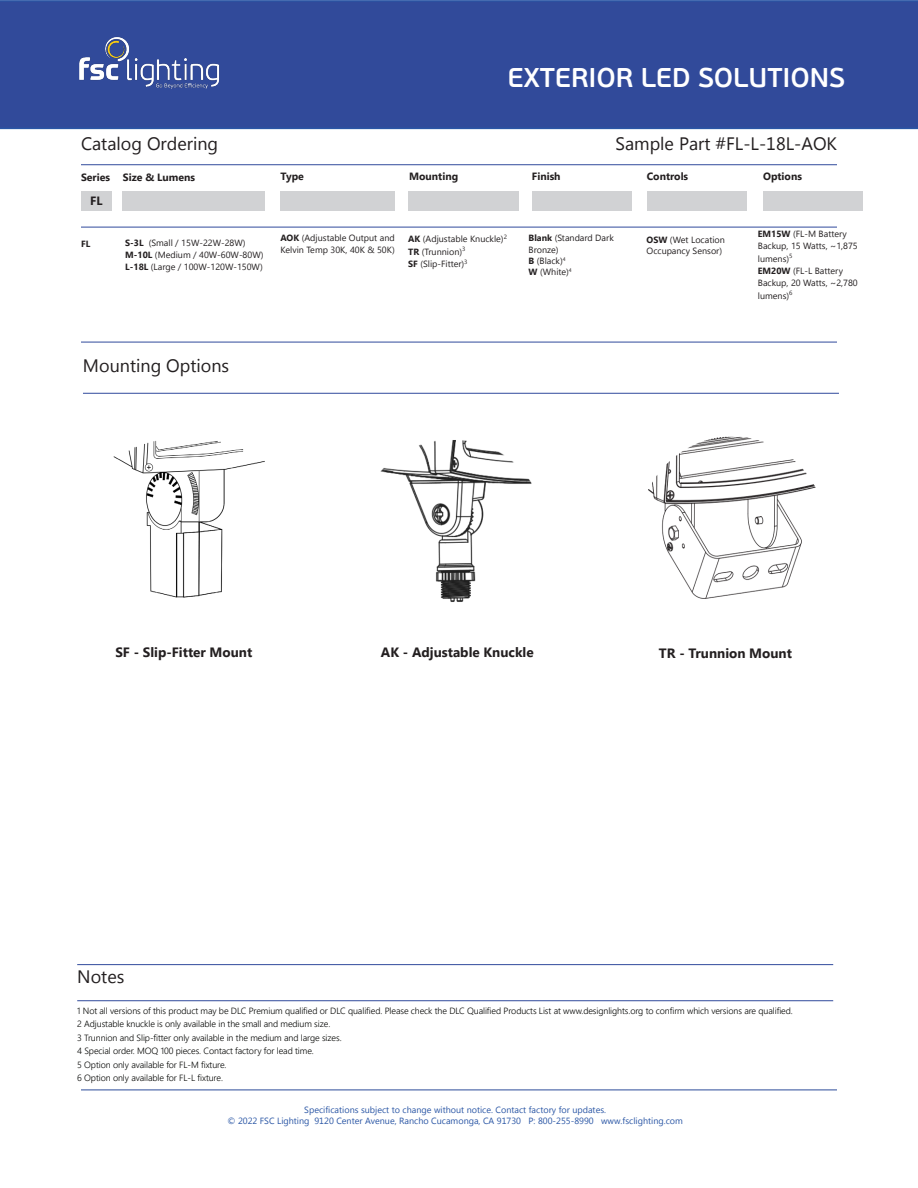
<style>
.page{position:relative;width:918px;height:1188px;background:#fff}
.page>*{position:absolute;margin:0;border:0;box-sizing:border-box;transform-origin:0 0}
.t1{font:600 27px "PF Beau Sans Pro";color:#fff}
.t2{font:18px "Myanmar Text";color:#231f20}
.t3{font:700 13.5px "Leelawadee UI";color:#231f20}
.t4{font:700 12px "Leelawadee UI";color:#231f20}
.t5{font:700 10.5px "Leelawadee UI";color:#231f20}
.t6{font:300 9px "Leelawadee UI";letter-spacing:-.01em;color:#040503}
.t7{font:9px/12.3px "Leelawadee UI";color:#231f20}
.t8{font:9px "Myanmar Text";color:#2a56a5}
.t9{font:700 9px "Leelawadee UI";color:#231f20}
.s1{font-weight:700}
</style>
<div class="page">
<hr style="left:81px;top:1090px;width:756px;height:1px;background:#2c4c9a">
<hr style="left:81px;top:164px;width:756px;height:1px;background:#304a9c">
<div style="left:0;top:0;width:918px;height:129px;background:#314a9a"></div>
<img style="left:53px;top:21px;width:185px;height:79px">
<div style="left:81px;top:191px;width:31px;height:19px;background:#d1d2d4"></div>
<div style="left:123px;top:191px;width:142px;height:19px;background:#d1d2d4"></div>
<div style="left:280px;top:191px;width:115px;height:19px;background:#d1d2d4"></div>
<hr style="left:81px;top:227px;width:756px;height:1px;background:#304a9c">
<div style="left:408px;top:191px;width:111px;height:19px;background:#d1d2d4"></div>
<div style="left:532px;top:191px;width:100px;height:19px;background:#d1d2d4"></div>
<hr style="left:81px;top:342px;width:756px;height:1px;background:#304a9c">
<hr style="left:83px;top:393px;width:756px;height:1px;background:#304a9c">
<img style="left:113px;top:441px;width:152px;height:157px">
<img style="left:380px;top:440px;width:152px;height:162px">
<img style="left:648px;top:436px;width:168px;height:163px">
<hr style="left:77px;top:964px;width:756px;height:1px;background:#304a9c">
<hr style="left:77px;top:1000px;width:756px;height:1px;background:#304a9c">
<div style="left:647px;top:191px;width:99px;height:19px;background:#d1d2d4"></div>
<div style="left:763px;top:191px;width:100px;height:19px;background:#d1d2d4"></div>
<p class="t1" style="left:508px;top:62px;width:339px">EXTERIOR LED SOLUTIONS</p>
<p class="t2" style="left:81px;top:133px;width:139px">Catalog Ordering</p>
<p class="t2" style="left:615px;top:133px;width:223px">Sample Part #FL-L-18L-AOK</p>
<p class="t5" style="left:81px;top:170px;width:31px">Series</p>
<p class="t5" style="left:123px;top:170px;width:74px">Size &amp; Lumens</p>
<p class="t5" style="left:280px;top:169px;width:25px">Type</p>
<p class="t5" style="left:409px;top:169px;width:51px">Mounting</p>
<p class="t5" style="left:532px;top:169px;width:30px">Finish</p>
<p class="t4" style="left:90px;top:192px;width:14px">FL</p>
<p class="t9" style="left:81px;top:238px;width:11px">FL</p>
<p class="t7" style="left:125px;top:237px;width:122px"><span class="s1">S-3L</span> (Small / 15W-22W-28W)</p>
<p class="t7" style="left:125px;top:249px;width:140px"><span class="s1">M-10L</span> (Medium / 40W-60W-80W)</p>
<p class="t7" style="left:125px;top:261px;width:139px"><span class="s1">L-18L</span> (Large / 100W-120W-150W)</p>
<p class="t7" style="left:280px;top:232px;width:116px"><span class="s1">AOK</span> (Adjustable Output and<br>Kelvin Temp 30K, 40K &amp; 50K)</p>
<p class="t7" style="left:408px;top:232px;width:100px"><span class="s1">AK</span> (Adjustable Knuckle)<sup>2</sup></p>
<p class="t7" style="left:408px;top:245px;width:59px"><span class="s1">TR</span> (Trunnion)<sup>3</sup></p>
<p class="t7" style="left:408px;top:257px;width:61px"><span class="s1">SF</span> (Slip-Fitter)<sup>3</sup></p>
<p class="t7" style="left:529px;top:231px;width:87px"><span class="s1">Blank</span> (Standard Dark<br>Bronze)</p>
<p class="t7" style="left:529px;top:254px;width:39px"><span class="s1">B</span> (Black)<sup>4</sup></p>
<p class="t7" style="left:529px;top:265px;width:45px"><span class="s1">W</span> (White)<sup>4</sup></p>
<p class="t5" style="left:647px;top:169px;width:43px">Controls</p>
<p class="t7" style="left:647px;top:234px;width:80px;line-height:10.8px"><span class="s1">OSW</span> (Wet Location<br>Occupancy Sensor)</p>
<p class="t2" style="left:83px;top:355px;width:148px">Mounting Options</p>
<p class="t5" style="left:763px;top:169px;width:40px">Options</p>
<p class="t7" style="left:758px;top:228px;width:101px"><span class="s1">EM15W</span> (FL-M Battery<br>Backup, 15 Watts, ~1,875 lumens)<sup>5</sup></p>
<p class="t7" style="left:758px;top:264px;width:101px"><span class="s1">EM20W</span> (FL-L Battery<br>Backup, 20 Watts, ~2,780 lumens)<sup>6</sup></p>
<p class="t3" style="left:115px;top:643px;width:138px">SF - Slip-Fitter Mount</p>
<p class="t3" style="left:381px;top:643px;width:154px">AK - Adjustable Knuckle</p>
<p class="t3" style="left:659px;top:643px;width:135px">TR - Trunnion Mount</p>
<p class="t2" style="left:77px;top:966px;width:49px">Notes</p>
<p class="t6" style="left:77px;top:1004px;width:717px">1 Not all versions of this product may be DLC Premium qualified or DLC qualified. Please check the DLC Qualified Products List at www.designlights.org to confirm which versions are qualified.</p>
<p class="t6" style="left:77px;top:1018px;width:255px">2 Adjustable knuckle is only available in the small and medium size.</p>
<p class="t6" style="left:77px;top:1031px;width:266px">3 Trunnion and Slip-fitter only available in the medium and large sizes.</p>
<p class="t6" style="left:77px;top:1045px;width:238px">4 Special order. MOQ 100 pieces. Contact factory for lead time.</p>
<p class="t6" style="left:77px;top:1058px;width:151px">5 Option only available for FL-M fixture.</p>
<p class="t6" style="left:77px;top:1072px;width:147px">6 Option only available for FL-L fixture.</p>
<p class="t8" style="left:304px;top:1105px;width:303px">Specifications subject to change without notice. Contact factory for updates.</p>
<p class="t8" style="left:228px;top:1115px;width:457px">© 2022 FSC Lighting 9120 Center Avenue, Rancho Cucamonga, CA 91730 P: 800-255-8990 www.fsclighting.com</p>
</div>
